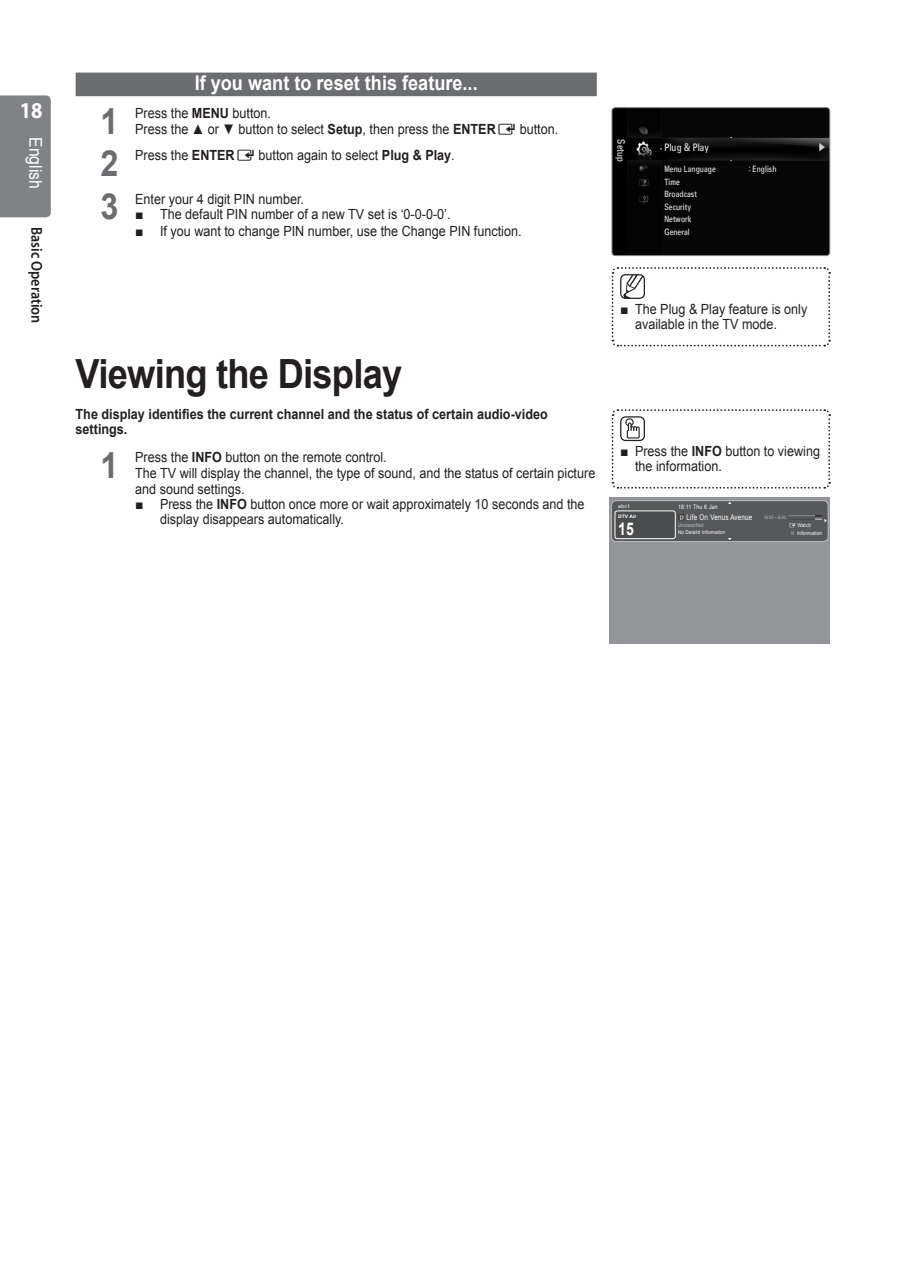
<style>
.page{position:relative;width:904px;height:1276px;background:#fff}
.page>*{position:absolute;margin:0;border:0;box-sizing:border-box;transform-origin:0 0}
.t1{font:700 40.25px "Arial";letter-spacing:-.02em;color:#231f20;scale:.9 1}
.t2{font:700 36.05px "Arial";color:#6c6d70;scale:.9 1}
.t3{font:700 22.75px "Myriad Pro";color:#fff;scale:.9 1}
.t4{font:700 20.12px "Arial";color:#fff;scale:.9 1}
.t5{font:17.5px "Arial";color:#fff;scale:.9 1}
.t6{font:700 17.5px "Arial";color:#fff;scale:.8 1}
.t7{font:600 15.75px "Myriad Pro";color:#231f20;scale:.9 1}
.t8{font:14px/14.9px "Arial";color:#231f20;scale:.9 1}
.t9{font:700 14px/15.8px "Arial";color:#231f20;scale:.9 1}
.t10{font:14px/17.3px "Arial";color:#231f20}
.t11{font:10.67px "Smr 00 All";color:#d1d2d4;scale:.8 1}
.t12{font:10.5px "Smr 00 All";color:#d1d2d4;scale:.8 1}
.t13{font:8.92px/12.4px "Smr 00 All";color:#d1d2d4;scale:.8 1}
.t14{font:7.88px "Arial";letter-spacing:.025em;color:#fff;scale:.8 1}
.t15{font:6.12px "Arial";letter-spacing:.025em;color:#fff;scale:.85 1}
.t16{font:5.25px "Arial";letter-spacing:.025em;color:#fff;scale:.85 1}
.t17{font:5.25px/8.6px "Arial";letter-spacing:.025em;color:#fff;scale:.9 1}
.t18{font:5.25px "Arial";letter-spacing:.025em;color:#bcbdc0;scale:.85 1}
.t19{font:700 5.25px "Arial";color:#cccdcf}
.t20{font:4.73px "Arial";color:#bcbdc0;scale:.83 1}
.t21{font:700 4.73px "Arial";color:#fff;scale:1.06 1}
.s1{font-weight:700}
</style>
<div class="page">
<div style="left:0;top:95px;width:51px;height:122px;background:#808285"></div>
<div style="left:76px;top:73px;width:520px;height:23px;background:#6c6d70"></div>
<svg style="left:611px;top:267px;width:220px;height:80px"></svg>
<svg style="left:611px;top:409px;width:220px;height:80px"></svg>
<div style="left:609px;top:497px;width:221px;height:147px;background:#939598"></div>
<div style="left:611px;top:501px;width:217px;height:40px;background:#57585a;border-radius:5px"></div>
<div style="left:611px;top:500px;width:217px;height:42px;border:1px solid #bcbdc0;border-radius:5px"></div>
<div style="left:615px;top:511px;width:60px;height:28px;background:#4b4c4d;border-radius:2px"></div>
<div style="left:614px;top:511px;width:61px;height:28px;border:1px solid #fff;border-radius:2px"></div>
<svg style="left:814px;top:515px;width:7px;height:4px"></svg>
<svg style="left:789px;top:515px;width:25px;height:1px"></svg>
<svg style="left:678px;top:514px;width:6px;height:6px"></svg>
<img style="left:612px;top:108px;width:217px;height:148px;border-radius:3px">
<div style="left:611px;top:107px;width:219px;height:149px;border:1px solid #808285;border-radius:3px"></div>
<h3 class="t3" style="left:20px;top:95px;width:25px">18</h3>
<p class="t5" style="left:47px;top:137px;width:59px;rotate:90deg">English</p>
<p class="t7" style="left:47px;top:227px;width:109px;rotate:90deg">Basic Operation</p>
<h3 class="t4" style="left:195px;top:70px;width:316px">If you want to reset this feature...</h3>
<h2 class="t2" style="left:100px;top:98px;width:22px">1</h2>
<p class="t8" style="left:135px;top:106px;width:402px;line-height:15.8px">Press the <span class="s1">MENU</span> button.<br>Press the ▲ or ▼ button to select <span class="s1">Setup</span>, then press the <span class="s1">ENTER</span></p>
<p class="t8" style="left:519px;top:122px;width:44px">button.</p>
<h2 class="t2" style="left:100px;top:139px;width:22px">2</h2>
<p class="t8" style="left:135px;top:148px;width:112px">Press the <span class="s1">ENTER</span></p>
<p class="t8" style="left:258px;top:148px;width:219px">button again to select <span class="s1">Plug &amp; Play</span>.</p>
<h2 class="t2" style="left:100px;top:183px;width:22px">3</h2>
<p class="t8" style="left:160px;top:192px;width:324px;text-indent:-25px">Enter your 4 digit PIN number.<br>The default PIN number of a new TV set is ‘0-0-0-0’.</p>
<p class="t8" style="left:160px;top:224px;width:403px">If you want to change PIN number, use the Change PIN function.</p>
<p class="t10" style="left:135px;top:205px;width:10px">■ ■</p>
<p class="t12" style="left:628px;top:139px;width:30px;rotate:90deg">Setup</p>
<p class="t11" style="left:664px;top:140px;width:57px">Plug &amp; Play</p>
<p class="t11" style="left:818px;top:140px;width:9px">▶</p>
<p class="t13" style="left:664px;top:163px;width:66px">Menu Language</p>
<p class="t13" style="left:748px;top:163px;width:36px">: English</p>
<p class="t13" style="left:664px;top:175px;width:42px">Time<br>Broadcast<br>Security<br>Network<br>General</p>
<h1 class="t1" style="left:76px;top:347px;width:364px">Viewing the Display</h1>
<p class="t9" style="left:76px;top:406px;width:526px">The display identifies the current channel and the status of certain audio-video settings.</p>
<h2 class="t2" style="left:100px;top:442px;width:22px">1</h2>
<p class="t8" style="left:135px;top:450px;width:513px;line-height:15.8px">Press the <span class="s1">INFO</span> button on the remote control.<br>The TV will display the channel, the type of sound, and the status of certain picture and sound settings.</p>
<p class="t8" style="left:160px;top:497px;width:473px">Press the <span class="s1">INFO</span> button once more or wait approximately 10 seconds and the display disappears automatically.</p>
<p class="t10" style="left:135px;top:495px;width:10px">■</p>
<p class="t8" style="left:635px;top:302px;width:193px">The Plug &amp; Play feature is only available in the TV mode.</p>
<p class="t10" style="left:620px;top:300px;width:10px">■</p>
<p class="t8" style="left:635px;top:444px;width:207px">Press the <span class="s1">INFO</span> button to viewing the information.</p>
<p class="t10" style="left:620px;top:442px;width:10px">■</p>
<p class="t19" style="left:618px;top:503px;width:13px">abc1</p>
<p class="t21" style="left:618px;top:513px;width:19px">DTV Air</p>
<p class="t6" style="left:618px;top:517px;width:21px">15</p>
<p class="t15" style="left:678px;top:503px;width:48px">18:11 Thu 6 Jan</p>
<p class="t14" style="left:686px;top:512px;width:84px">Life On Venus Avenue</p>
<p class="t18" style="left:678px;top:521px;width:31px">Unclassified</p>
<p class="t16" style="left:678px;top:528px;width:57px">No Detaild Information</p>
<p class="t17" style="left:797px;top:521px;width:29px">Watch<br>Information</p>
<p class="t20" style="left:763px;top:514px;width:28px">18:00 ~ 6:00</p>
</div>
